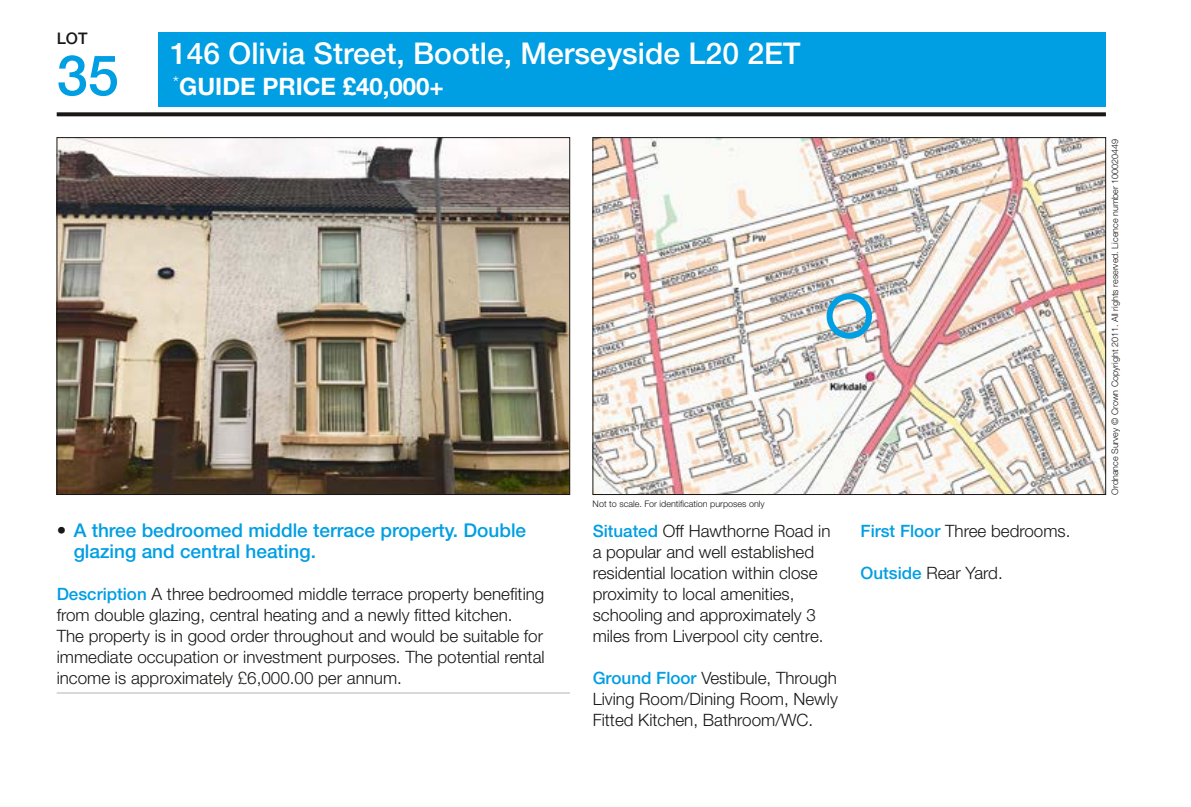
<style>
.page{position:relative;width:1191px;height:807px;background:#fff}
.page>*{position:absolute;margin:0;border:0;box-sizing:border-box;transform-origin:0 0}
.t1{font:500 56px "Helvetica Neue LT Std";color:#009ee3}
.t2{font:500 30px "Helvetica Neue LT Std";color:#fff}
.t3{font:700 24px "Helvetica Neue LT Std";color:#fff}
.t4{font:500 19px/21px "Helvetica Neue LT Std";color:#009ee3}
.t5{font:300 17px/21px "Helvetica Neue LT Std";color:#181716}
.t6{font:500 16px "Helvetica Neue LT Std";color:#181716}
.t7{font:300 9px "Helvetica Neue LT Std";color:#181716}
.s1{color:#181716}
.s2{font-weight:500;color:#009ee3}
</style>
<div class="page">
<div style="left:159px;top:32px;width:947px;height:74px;background:#009ee3"></div>
<svg style="left:57px;top:112px;width:1049px;height:4px;fill:#181716"></svg>
<img style="left:59px;top:139px;width:509px;height:353px">
<img style="left:594px;top:139px;width:510px;height:353px">
<hr style="left:57px;top:692px;width:513px;height:1px;background:#b1b2b3">
<div style="left:826px;top:293px;width:46px;height:45px;border:6px solid #009ee3;border-radius:50%"></div>
<p class="t6" style="left:57px;top:28px;width:32px">LOT</p>
<h1 class="t1" style="left:57px;top:42px;width:64px">35</h1>
<h2 class="t2" style="left:170px;top:35px;width:632px">146 Olivia Street, Bootle, Merseyside L20 2ET</h2>
<h3 class="t3" style="left:173px;top:72px;width:272px"><sup>*</sup>GUIDE PRICE £40,000+</h3>
<p class="t4" style="left:74px;top:519px;width:454px;text-indent:-17px"><span class="s1">•</span> A three bedroomed middle terrace property. Double glazing and central heating.</p>
<p class="t5" style="left:57px;top:582px;width:489px"><span class="s2">Description</span> A three bedroomed middle terrace property benefiting from double glazing, central heating and a newly fitted kitchen.<br>The property is in good order throughout and would be suitable for immediate occupation or investment purposes. The potential rental income is approximately £6,000.00 per annum.</p>
<p class="t7" style="left:592px;top:498px;width:174px">Not to scale. For identification purposes only</p>
<p class="t5" style="left:592px;top:519px;width:239px"><span class="s2">Situated</span> Off Hawthorne Road in a popular and well established residential location within close proximity to local amenities, schooling and approximately 3 miles from Liverpool city centre.</p>
<p class="t5" style="left:592px;top:666px;width:247px;text-align:justify"><span class="s2">Ground Floor</span> Vestibule, Through Living Room/Dining Room, Newly Fitted Kitchen, Bathroom/WC.</p>
<p class="t5" style="left:860px;top:519px;width:211px"><span class="s2">First Floor</span> Three bedrooms.</p>
<p class="t5" style="left:860px;top:561px;width:144px"><span class="s2">Outside</span> Rear Yard.</p>
<p class="t7" style="left:1109px;top:494px;width:357px;rotate:-90deg">Ordnance Survey © Crown Copyright 2011. All rights reserved. Licence number 100020449</p>
</div>
